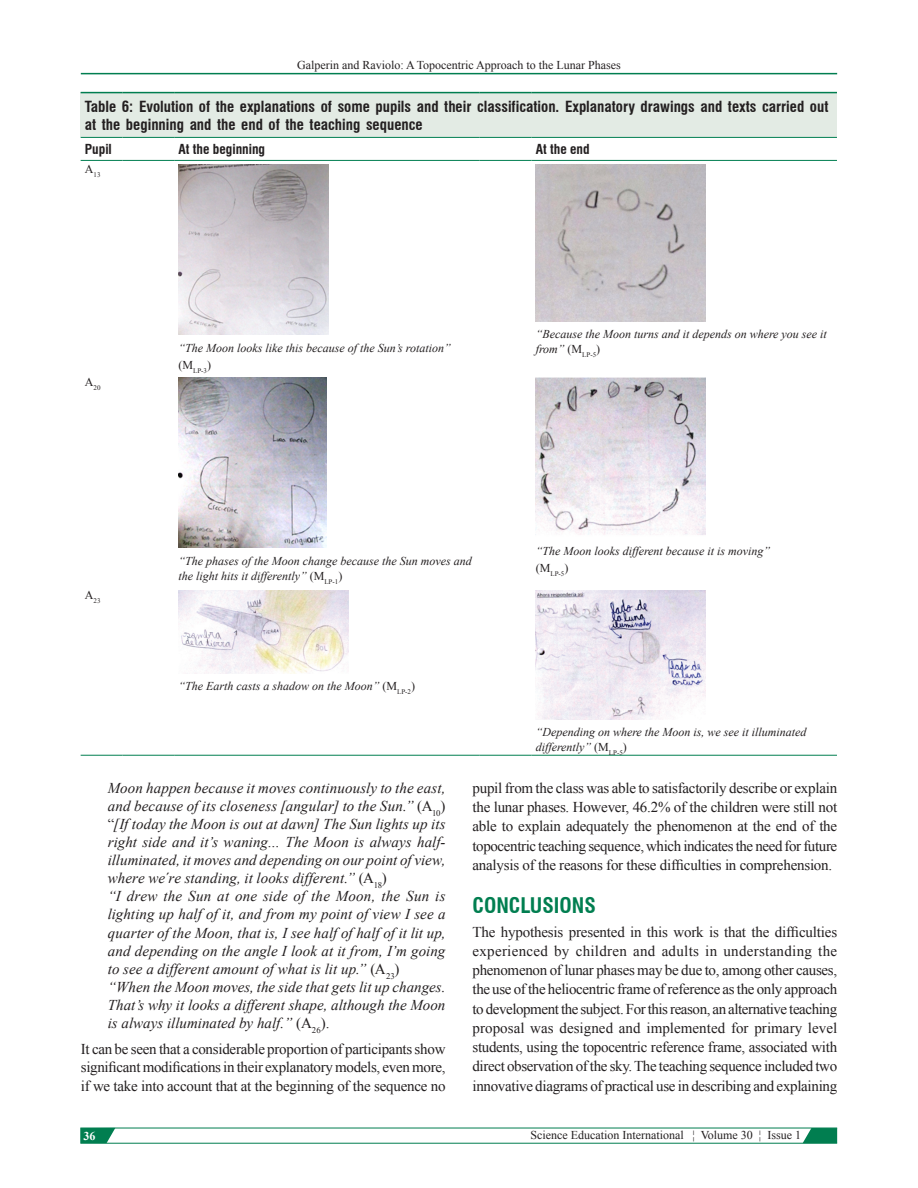
<style>
.page{position:relative;width:918px;height:1188px;background:#fff}
.page>*{position:absolute;margin:0;border:0;box-sizing:border-box;transform-origin:0 0}
.t1{font:700 condensed 21px "Swiss 721 BT";color:#017e50}
.TX{font:15px/19.2px "Times New Roman";letter-spacing:-.015em;color:#231f20;text-align:justify}
.L{font:italic 15px/18px "Times New Roman";letter-spacing:.005em;color:#231f20;text-align:justify}
.TT{font:700 condensed 15px/18px "Swiss 721 BT";color:#231f20}
.LL{font:italic 15px/18px "Times New Roman";color:#231f20;text-align:justify}
.TCH{font:700 condensed 13.5px "Swiss 721 BT";color:#231f20}
.TB{font:italic 12px/15px "Times New Roman";color:#231f20}
.TBL{font:italic 12px/14.4px "Times New Roman";color:#231f20}
.t2{font:12px "Times New Roman";color:#231f20}
.t3{font:700 12px "Times New Roman";color:#fff}
.TB-2{font:7.05px "Times New Roman";color:#231f20}
.TBL-2{font:7.05px "Times New Roman";color:#231f20}
.s1{font-style:normal}
</style>
<div class="page">
<hr style="left:81px;top:73px;width:756px;height:1px;background:#017e50">
<svg style="left:80px;top:1128px;width:758px;height:16px"></svg>
<div style="left:81px;top:93px;width:756px;height:44px;background:#e3ebe4"></div>
<hr style="left:81px;top:92px;width:41px;height:1px;background:#017e50">
<hr style="left:122px;top:92px;width:52px;height:1px;background:#017e50">
<hr style="left:174px;top:92px;width:306px;height:1px;background:#017e50">
<hr style="left:480px;top:92px;width:51px;height:1px;background:#017e50">
<hr style="left:531px;top:92px;width:306px;height:1px;background:#017e50">
<hr style="left:81px;top:755px;width:41px;height:1px;background:#017e50">
<hr style="left:122px;top:755px;width:52px;height:1px;background:#017e50">
<hr style="left:174px;top:755px;width:306px;height:1px;background:#017e50">
<hr style="left:480px;top:755px;width:51px;height:1px;background:#017e50">
<hr style="left:531px;top:755px;width:306px;height:1px;background:#017e50">
<hr style="left:81px;top:137px;width:41px;height:1px;background:#017e50">
<hr style="left:122px;top:137px;width:52px;height:1px;background:#017e50">
<hr style="left:174px;top:137px;width:306px;height:1px;background:#017e50">
<hr style="left:480px;top:137px;width:51px;height:1px;background:#017e50">
<hr style="left:531px;top:137px;width:306px;height:1px;background:#017e50">
<hr style="left:81px;top:160px;width:41px;height:1px;background:#017e50">
<hr style="left:122px;top:160px;width:52px;height:1px;background:#017e50">
<hr style="left:174px;top:160px;width:306px;height:1px;background:#017e50">
<hr style="left:480px;top:160px;width:51px;height:1px;background:#017e50">
<hr style="left:531px;top:160px;width:306px;height:1px;background:#017e50">
<img style="left:178px;top:165px;width:151px;height:170px">
<img style="left:536px;top:165px;width:170px;height:156px">
<img style="left:178px;top:378px;width:148px;height:170px">
<img style="left:536px;top:378px;width:170px;height:157px">
<img style="left:178px;top:590px;width:170px;height:84px">
<img style="left:536px;top:590px;width:170px;height:130px">
<p class="t2" style="left:297px;top:56px;width:325px">Galperin and Raviolo: A Topocentric Approach to the Lunar Phases</p>
<p class="TT" style="left:85px;top:97px;width:745px">Table 6: Evolution of the explanations of some pupils and their classification. Explanatory drawings and texts carried out at the beginning and the end of the teaching sequence</p>
<p class="TCH" style="left:85px;top:141px;width:28px">Pupil</p>
<p class="TCH" style="left:178px;top:141px;width:88px">At the beginning</p>
<p class="TCH" style="left:536px;top:141px;width:55px">At the end</p>
<p class="TB-2" style="left:85px;top:170px;width:17px"><sup>A</sup>13</p>
<p class="TB-2" style="left:85px;top:383px;width:17px"><sup>A</sup>20</p>
<p class="TBL-2" style="left:85px;top:595px;width:17px"><sup>A</sup>23</p>
<p class="TB" style="left:178px;top:340px;width:274px">“The Moon looks like this because of the Sun’s rotation”</p>
<p class="TB-2" style="left:178px;top:365px;width:34px"><sup>(M</sup>LP‑3<sup>)</sup></p>
<p class="TB" style="left:536px;top:327px;width:293px">“Because the Moon turns and it depends on where you see it from” <span class="s1">(M</span><sub>LP‑5</sub><span class="s1">)</span></p>
<p class="TB" style="left:178px;top:553px;width:295px">“The phases of the Moon change because the Sun moves and the light hits it differently” <span class="s1">(M</span><sub>LP‑1</sub><span class="s1">)</span></p>
<p class="TBL" style="left:178px;top:679px;width:238px">“The Earth casts a shadow on the Moon” <span class="s1">(M</span><sub>LP‑2</sub><span class="s1">)</span></p>
<p class="TB" style="left:536px;top:543px;width:236px">“The Moon looks different because it is moving”</p>
<p class="TB-2" style="left:536px;top:569px;width:34px"><sup>(M</sup>LP‑5<sup>)</sup></p>
<p class="TBL" style="left:536px;top:725px;width:272px">“Depending on where the Moon is, we see it illuminated differently” <span class="s1">(M</span><sub>LP‑5</sub><span class="s1">)</span></p>
<p class="L" style="left:108px;top:779px;width:339px">Moon happen because it moves continuously to the east, and because of its closeness [angular] to the Sun.” <span class="s1">(A</span><sub>10</sub><span class="s1">)</span></p>
<p class="L" style="left:108px;top:815px;width:339px"><span class="s1">“</span>[If today the Moon is out at dawn] The Sun lights up its right side and it’s waning… The Moon is always half&shy;illuminated, it moves and depending on our point of view, where we´re standing, it looks different.” <span class="s1">(A</span><sub>18</sub><span class="s1">)</span></p>
<p class="L" style="left:108px;top:887px;width:339px">“I drew the Sun at one side of the Moon, the Sun is lighting up half of it, and from my point of view I see a quarter of the Moon, that is, I see half of half of it lit up, and depending on the angle I look at it from, I’m going to see a different amount of what is lit up.” <span class="s1">(A</span><sub>23</sub><span class="s1">)</span></p>
<p class="LL" style="left:108px;top:977px;width:339px">“When the Moon moves, the side that gets lit up changes.<br>That’s why it looks a different shape, although the Moon is always illuminated by half.” <span class="s1">(A</span><sub>26</sub><span class="s1">).</span></p>
<p class="TX" style="left:81px;top:1040px;width:366px;line-height:18px">It can be seen that a considerable proportion of participants show significant modifications in their explanatory models, even more, if we take into account that at the beginning of the sequence no</p>
<p class="TX" style="left:472px;top:778px;width:366px">pupil from the class was able to satisfactorily describe or explain the lunar phases. However, 46.2% of the children were still not able to explain adequately the phenomenon at the end of the topocentric teaching sequence, which indicates the need for future analysis of the reasons for these difficulties in comprehension.</p>
<h1 class="t1" style="left:472px;top:893px;width:125px">CONCLUSIONS</h1>
<p class="TX" style="left:472px;top:922px;width:366px">The hypothesis presented in this work is that the difficulties experienced by children and adults in understanding the phenomenon of lunar phases may be due to, among other causes, the use of the heliocentric frame of reference as the only approach to development the subject. For this reason, an alternative teaching proposal was designed and implemented for primary level students, using the topocentric reference frame, associated with direct observation of the sky. The teaching sequence included two innovative diagrams of practical use in describing and explaining</p>
<p class="t3" style="left:84px;top:1127px;width:13px">36</p>
<p class="t2" style="left:530px;top:1127px;width:272px">Science Education International ¦ Volume 30 ¦ Issue 1</p>
</div>
